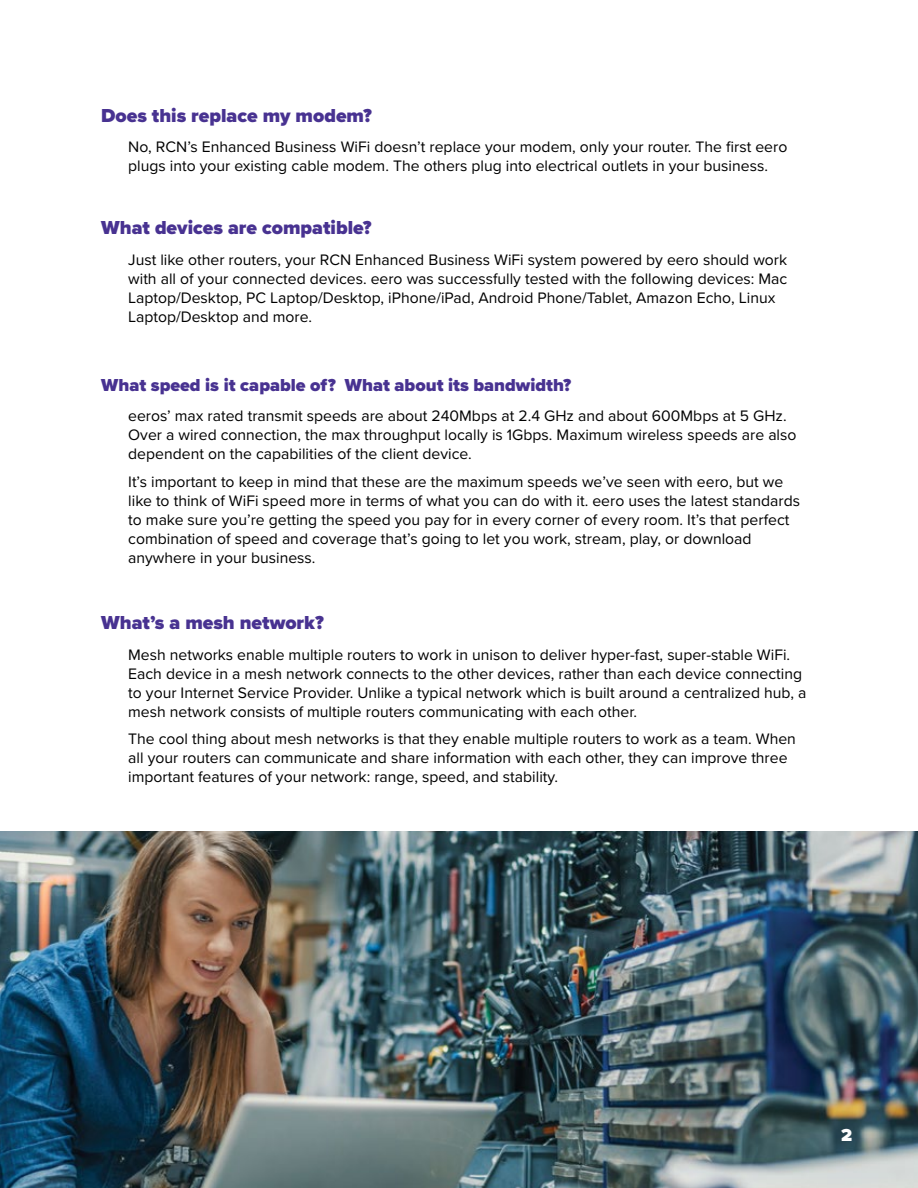
<style>
.page{position:relative;width:918px;height:1188px;background:#fff}
.page>*{position:absolute;margin:0;border:0;box-sizing:border-box;transform-origin:0 0}
.t1{font:900 19.5px "Proxima Nova";color:#483291}
.t2{font:900 18px "Proxima Nova";color:#483291}
.t3{font:900 18px "Proxima Nova";color:#fff}
.t4{font:15.75px/18.9px "Proxima Nova";color:#000}
</style>
<div class="page">
<img style="left:0;top:831px;width:918px;height:357px">
<p class="t1" style="left:101px;top:101px;width:272px">Does this replace my modem?</p>
<p class="t4" style="left:128px;top:137px;width:661px">No, RCN’s Enhanced Business WiFi doesn’t replace your modem, only your router. The first eero plugs into your existing cable modem. The others plug into electrical outlets in your business.</p>
<p class="t1" style="left:101px;top:213px;width:272px">What devices are compatible?</p>
<p class="t4" style="left:128px;top:249px;width:661px">Just like other routers, your RCN Enhanced Business WiFi system powered by eero should work with all of your connected devices. eero was successfully tested with the following devices: Mac Laptop/Desktop, PC Laptop/Desktop, iPhone/iPad, Android Phone/Tablet, Amazon Echo, Linux Laptop/Desktop and more.</p>
<p class="t2" style="left:101px;top:371px;width:471px">What speed is it capable of? What about its bandwidth?</p>
<p class="t4" style="left:128px;top:406px;width:670px">eeros’ max rated transmit speeds are about 240Mbps at 2.4 GHz and about 600Mbps at 5 GHz.<br>Over a wired connection, the max throughput locally is 1Gbps. Maximum wireless speeds are also dependent on the capabilities of the client device.</p>
<p class="t4" style="left:128px;top:472px;width:673px">It’s important to keep in mind that these are the maximum speeds we’ve seen with eero, but we like to think of WiFi speed more in terms of what you can do with it. eero uses the latest standards to make sure you’re getting the speed you pay for in every corner of every room. It’s that perfect combination of speed and coverage that’s going to let you work, stream, play, or download anywhere in your business.</p>
<p class="t1" style="left:101px;top:608px;width:224px">What’s a mesh network?</p>
<p class="t4" style="left:128px;top:644px;width:680px">Mesh networks enable multiple routers to work in unison to deliver hyper-fast, super-stable WiFi.<br>Each device in a mesh network connects to the other devices, rather than each device connecting to your Internet Service Provider. Unlike a typical network which is built around a centralized hub, a mesh network consists of multiple routers communicating with each other.</p>
<p class="t4" style="left:128px;top:729px;width:669px">The cool thing about mesh networks is that they enable multiple routers to work as a team. When all your routers can communicate and share information with each other, they can improve three important features of your network: range, speed, and stability.</p>
<p class="t3" style="left:841px;top:1121px;width:13px">2</p>
</div>
